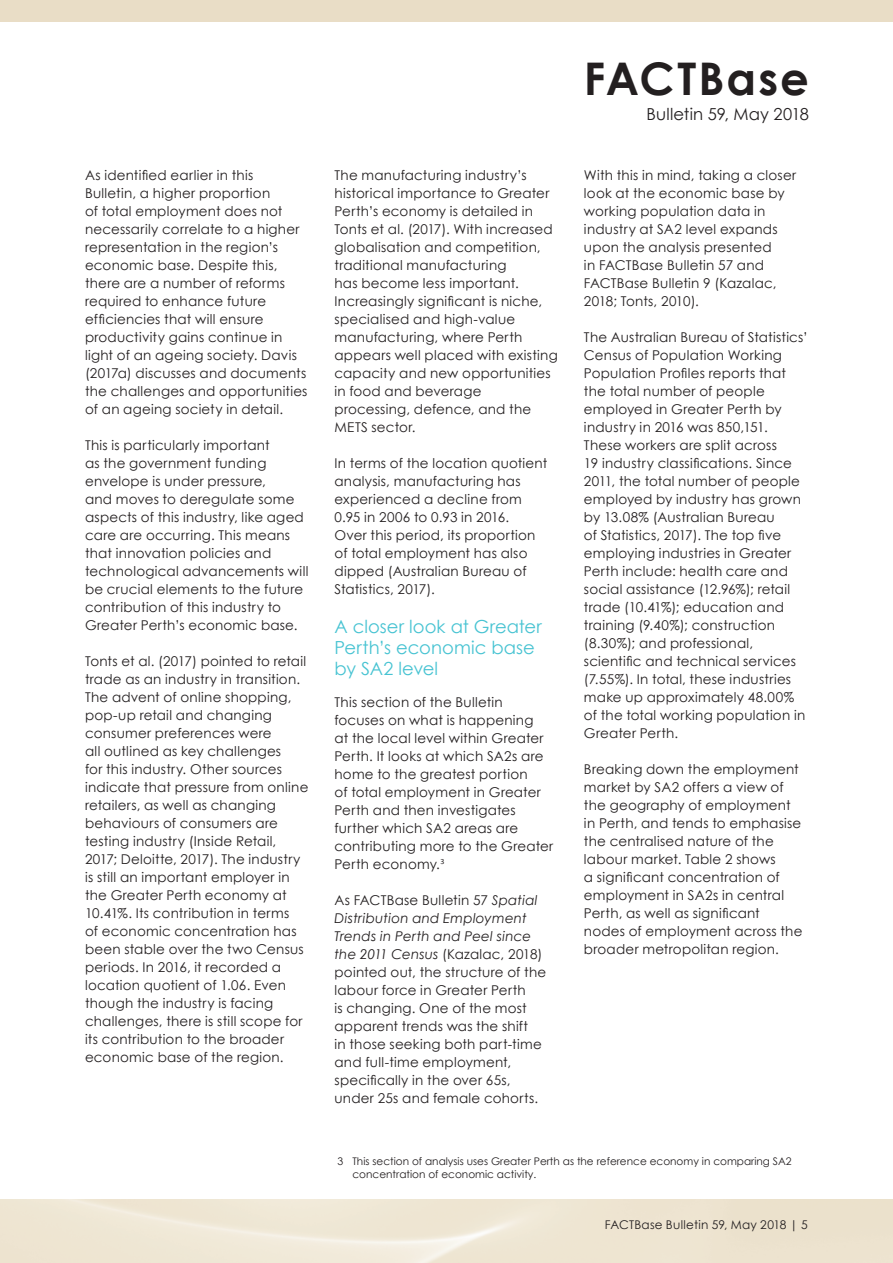
<style>
.page{position:relative;width:893px;height:1263px;background:#fff}
.page>*{position:absolute;margin:0;border:0;box-sizing:border-box;transform-origin:0 0}
.t1{font:700 45px "Century Gothic";letter-spacing:.045em;color:#231f20}
.t2{font:18px/21px "Century Gothic";color:#47c3d2}
.t3{font:16.5px "Century Gothic";letter-spacing:.01em;color:#231f20}
.t4{font:13.5px/18px "Century Gothic";letter-spacing:.015em;color:#231f20}
.t5{font:12px "Century Gothic";letter-spacing:.02em;color:#231f20}
.t6{font:10.5px/12.6px "Century Gothic";color:#231f20}
.s1{font-style:italic}
</style>
<div class="page">
<div style="left:0;top:0;width:893px;height:21px;background:#e9ddc6"></div>
<p class="t4" style="left:85px;top:166px;width:224px">As identified earlier in this<br>Bulletin, a higher proportion<br>of total employment does not necessarily correlate to a higher representation in the region’s economic base. Despite this, there are a number of reforms required to enhance future efficiencies that will ensure productivity gains continue in light of an ageing society. Davis (2017a) discusses and documents the challenges and opportunities of an ageing society in detail.</p>
<p class="t4" style="left:85px;top:436px;width:225px">This is particularly important<br>as the government funding envelope is under pressure,<br>and moves to deregulate some aspects of this industry, like aged care are occurring. This means that innovation policies and technological advancements will be crucial elements to the future contribution of this industry to<br>Greater Perth’s economic base.</p>
<p class="t4" style="left:85px;top:652px;width:225px">Tonts et al. (2017) pointed to retail trade as an industry in transition.<br>The advent of online shopping, pop-up retail and changing consumer preferences were<br>all outlined as key challenges<br>for this industry. Other sources indicate that pressure from online retailers, as well as changing behaviours of consumers are testing industry (Inside Retail,<br>2017; Deloitte, 2017). The industry is still an important employer in the Greater Perth economy at<br>10.41%. Its contribution in terms<br>of economic concentration has been stable over the two Census periods. In 2016, it recorded a location quotient of 1.06. Even though the industry is facing challenges, there is still scope for its contribution to the broader economic base of the region.</p>
<p class="t4" style="left:334px;top:166px;width:225px">The manufacturing industry’s historical importance to Greater<br>Perth’s economy is detailed in<br>Tonts et al. (2017). With increased globalisation and competition, traditional manufacturing<br>has become less important.<br>Increasingly significant is niche, specialised and high-value manufacturing, where Perth appears well placed with existing capacity and new opportunities in food and beverage processing, defence, and the<br>METS sector.</p>
<p class="t4" style="left:334px;top:454px;width:214px">In terms of the location quotient analysis, manufacturing has experienced a decline from<br>0.95 in 2006 to 0.93 in 2016.<br>Over this period, its proportion of total employment has also dipped (Australian Bureau of<br>Statistics, 2017).</p>
<h2 class="t2" style="left:334px;top:616px;width:209px">A closer look at Greater<br>Perth’s economic base by SA2 level</h2>
<p class="t4" style="left:334px;top:693px;width:220px">This section of the Bulletin focuses on what is happening<br>at the local level within Greater<br>Perth. It looks at which SA2s are home to the greatest portion<br>of total employment in Greater<br>Perth and then investigates further which SA2 areas are contributing more to the Greater<br>Perth economy.<sup>3</sup></p>
<p class="t4" style="left:334px;top:891px;width:213px">As FACTBase Bulletin 57 <span class="s1">Spatial<br>Distribution and Employment<br>Trends in Perth and Peel since the 2011 Census</span> (Kazalac, 2018) pointed out, the structure of the labour force in Greater Perth<br>is changing. One of the most apparent trends was the shift<br>in those seeking both part-time and full-time employment, specifically in the over 65s, under 25s and female cohorts.</p>
<h1 class="t1" style="left:584px;top:45px;width:227px">FACTBase</h1>
<p class="t3" style="left:647px;top:102px;width:164px">Bulletin 59, May 2018</p>
<p class="t4" style="left:584px;top:166px;width:214px">With this in mind, taking a closer look at the economic base by working population data in industry at SA2 level expands upon the analysis presented<br>in FACTBase Bulletin 57 and<br>FACTBase Bulletin 9 (Kazalac,<br>2018; Tonts, 2010).</p>
<p class="t4" style="left:584px;top:328px;width:225px">The Australian Bureau of Statistics’<br>Census of Population Working<br>Population Profiles reports that the total number of people employed in Greater Perth by industry in 2016 was 850,151.<br>These workers are split across<br>19 industry classifications. Since<br>2011, the total number of people employed by industry has grown by 13.08% (Australian Bureau<br>of Statistics, 2017). The top five employing industries in Greater<br>Perth include: health care and social assistance (12.96%); retail trade (10.41%); education and training (9.40%); construction (8.30%); and professional, scientific and technical services (7.55%). In total, these industries make up approximately 48.00% of the total working population in<br>Greater Perth.</p>
<p class="t4" style="left:584px;top:760px;width:220px">Breaking down the employment market by SA2 offers a view of the geography of employment in Perth, and tends to emphasise the centralised nature of the labour market. Table 2 shows<br>a significant concentration of employment in SA2s in central<br>Perth, as well as significant nodes of employment across the broader metropolitan region.</p>
<p class="t6" style="left:352px;top:1155px;width:441px;text-indent:-15px">3 This section of analysis uses Greater Perth as the reference economy in comparing SA2 concentration of economic activity.</p>
<p class="t5" style="left:605px;top:1217px;width:204px">FACTBase Bulletin 59, May 2018 | 5</p>
</div>
